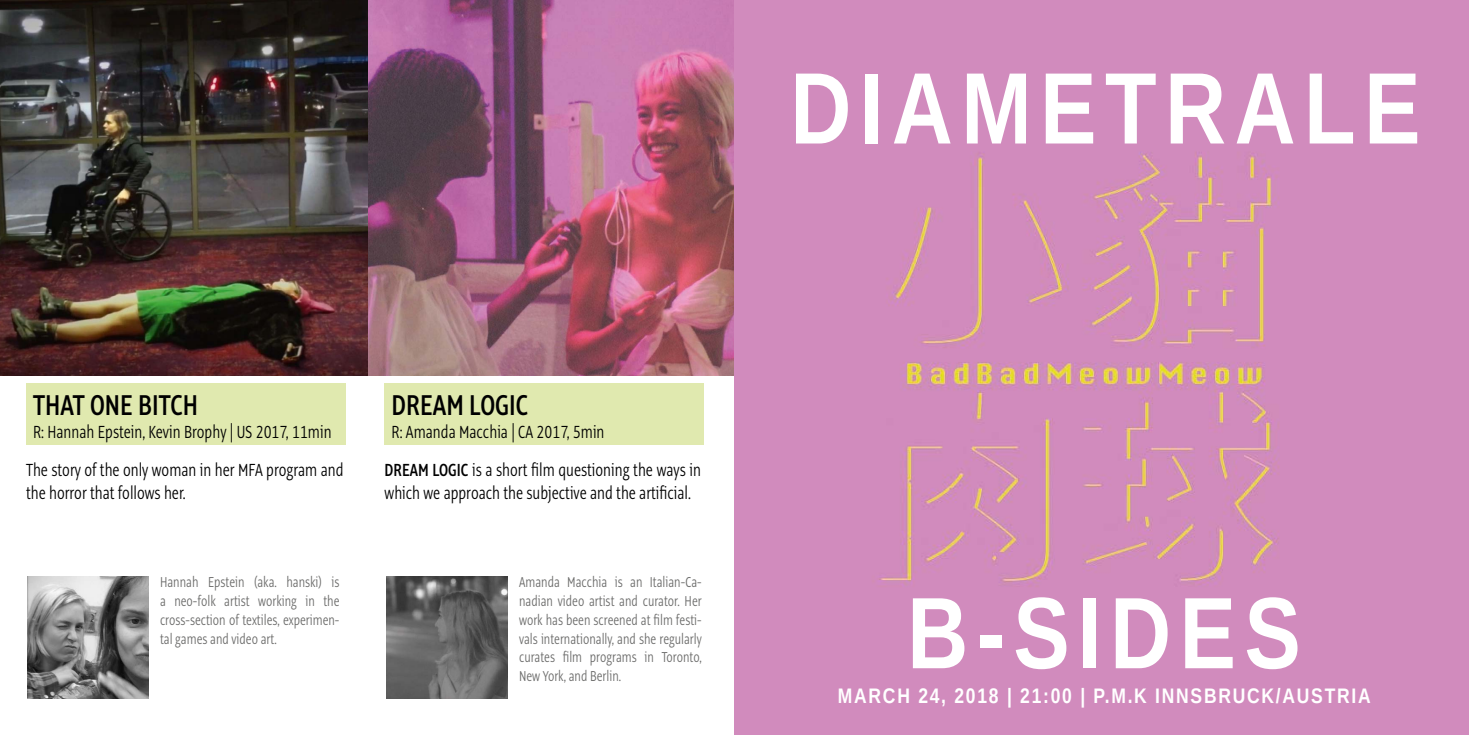
<style>
.page{position:relative;width:1469px;height:735px;background:#fff}
.page>*{position:absolute;margin:0;border:0;box-sizing:border-box;transform-origin:0 0}
.t1{font:700 101.5px "Arimo";letter-spacing:.1em;color:#fff;scale:.83 1}
.t2{font:600 31.5px "Alto Con";color:#000;scale:.83 1}
.t3{font:700 21px "Arimo";letter-spacing:.1em;color:#fff;scale:.83 1}
.t4{font:300 19.25px/38px "Alto Con";color:#000;text-align:center;scale:.83 1}
.t5{font:300 15.75px/18.9px "Alto Con";color:#6b6b6a;text-align:justify;scale:.83 1}
.s1{font-weight:600}
</style>
<div class="page">
<img style="left:0;top:0;width:734px;height:375px">
<div style="left:26px;top:383px;width:319px;height:61px;background:#e0e9af"></div>
<div style="left:384px;top:383px;width:320px;height:61px;background:#e0e9af"></div>
<div style="left:734px;top:0;width:734px;height:734px;background:#d18bbd"></div>
<img style="left:386px;top:576px;width:122px;height:121px">
<img style="left:27px;top:576px;width:122px;height:121px">
<h1 class="t1" style="left:790px;top:38px;width:760px">DIAMETRALE</h1>
<h2 class="t2" style="left:33px;top:386px;width:200px">THAT ONE BITCH</h2>
<p class="t4" style="left:26px;top:412px;width:384px">R: Hannah Epstein, Kevin Brophy | US 2017, 11min<br>The story of the only woman in her MFA program and</p>
<p class="t4" style="left:26px;top:473px;width:194px">the horror that follows her.</p>
<p class="t5" style="left:160px;top:571px;width:218px">Hannah Epstein (aka. hanski) is a neo-folk artist working in the cross-section of textiles, experimen&shy;tal games and video art.</p>
<h2 class="t2" style="left:391px;top:386px;width:166px">DREAM LOGIC</h2>
<p class="t4" style="left:384px;top:412px;width:383px;text-align:left;text-indent:7px">R: Amanda Macchia | CA 2017, 5min<br><span class="s1">DREAM LOGIC</span> is a short film questioning the ways in</p>
<p class="t4" style="left:384px;top:473px;width:371px">which we approach the subjective and the artificial.</p>
<p class="t5" style="left:519px;top:571px;width:221px">Amanda Macchia is an Italian-Ca&shy;nadian video artist and curator. Her work has been screened at film festi&shy;vals internationally, and she regularly curates film programs in Toronto, New York, and Berlin.</p>
<h1 class="t1" style="left:907px;top:563px;width:475px">B-SIDES</h1>
<h3 class="t3" style="left:838px;top:681px;width:643px">MARCH 24, 2018 | 21:00 | P.M.K INNSBRUCK/AUSTRIA</h3>
</div>
